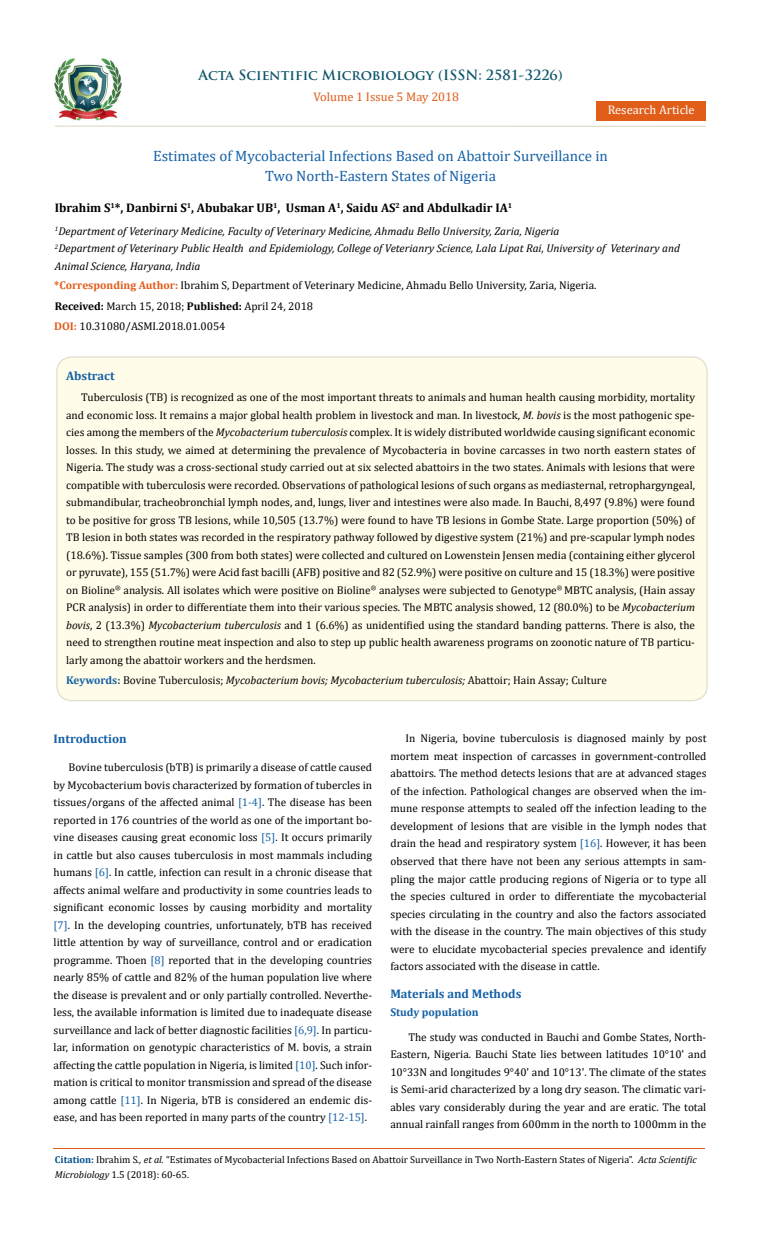
<style>
.page{position:relative;width:764px;height:1243px;background:#fff}
.page>*{position:absolute;margin:0;border:0;box-sizing:border-box;transform-origin:0 0}
.t1{font:15px/20px "Cambria";color:#1560a6;text-align:center}
.t2{font:700 13.75px "Trajan Pro";color:#0e546a}
.t3{font:700 12.5px "Cambria";color:#000}
.t4{font:700 12.5px "Cambria";color:#1560a6}
.t5{font:12.5px "Cambria";color:#e05d1a}
.t6{font:12.5px "Cambria";color:#fff}
.t7{font:11.25px/17.5px "Cambria";color:#000;text-align:justify}
.t8{font:italic 11.25px/17.5px "Cambria";color:#000}
.t9{font:700 11.25px "Cambria";color:#1560a6}
.t10{font:10px/15px "Cambria";color:#000}
.s1{font-weight:700;color:#e05d1a}
.s2{font-weight:700}
.s3{font-style:italic}
.s4{font-weight:700;color:#1560a6}
.s5{font-weight:700;color:#0e546a}
.s6{color:#1560a6}
.s7{font-weight:700;color:#035089}
</style>
<div class="page">
<img style="left:54px;top:59px;width:67px;height:61px">
<div style="left:597px;top:101px;width:109px;height:20px;background:#e05d1a"></div>
<div style="left:57px;top:357px;width:650px;height:343px;background:#fffde9;border-radius:15px"></div>
<hr style="left:54px;top:1148px;width:651px;height:1px;background:#e05d1a">
<hr style="left:55px;top:126px;width:651px;height:1px;background:#e0dfcd">
<p class="t2" style="left:198px;top:66px;width:366px">Acta Scientific Microbiology (ISSN: 2581-3226)</p>
<p class="t5" style="left:313px;top:90px;width:147px">Volume 1 Issue 5 May 2018</p>
<p class="t6" style="left:607px;top:102px;width:89px">Research Article</p>
<h1 class="t1" style="left:153px;top:146px;width:456px">Estimates of Mycobacterial Infections Based on Abattoir Surveillance in<br>Two North-Eastern States of Nigeria</h1>
<p class="t3" style="left:55px;top:199px;width:459px">Ibrahim S<sup>1</sup>*, Danbirni S<sup>1</sup>, Abubakar UB<sup>1</sup>, Usman A<sup>1</sup>, Saidu AS<sup>2</sup> and Abdulkadir IA<sup>1</sup></p>
<p class="t8" style="left:55px;top:222px;width:626px"><sup>1</sup>Department of Veterinary Medicine, Faculty of Veterinary Medicine, Ahmadu Bello University, Zaria, Nigeria<br><sup>2</sup>Department of Veterinary Public Health and Epidemiology, College of Veterianry Science, Lala Lipat Rai, University of Veterinary and<br>Animal Science, Haryana, India</p>
<p class="t7" style="left:54px;top:276px;width:544px"><span class="s1">*Corresponding Author:</span> Ibrahim S, Department of Veterinary Medicine, Ahmadu Bello University, Zaria, Nigeria.</p>
<p class="t7" style="left:55px;top:297px;width:260px"><span class="s2">Received:</span> March 15, 2018; <span class="s2">Published:</span> April 24, 2018</p>
<p class="t7" style="left:54px;top:318px;width:173px"><span class="s1">DOI:</span> 10.31080/ASMI.2018.01.0054</p>
<p class="t4" style="left:66px;top:366px;width:50px">Abstract</p>
<p class="t7" style="left:66px;top:388px;width:630px;text-indent:15px">Tuberculosis (TB) is recognized as one of the most important threats to animals and human health causing morbidity, mortality and economic loss. It remains a major global health problem in livestock and man. In livestock, <span class="s3">M. bovis</span> is the most pathogenic spe&shy;cies among the members of the <span class="s3">Mycobacterium tuberculosis</span> complex. It is widely distributed worldwide causing significant economic losses. In this study, we aimed at determining the prevalence of Mycobacteria in bovine carcasses in two north eastern states of Nigeria. The study was a cross-sectional study carried out at six selected abattoirs in the two states. Animals with lesions that were compatible with tuberculosis were recorded. Observations of pathological lesions of such organs as mediasternal, retrophargyngeal, submandibular, tracheobronchial lymph nodes, and, lungs, liver and intestines were also made. In Bauchi, 8,497 (9.8%) were found to be positive for gross TB lesions, while 10,505 (13.7%) were found to have TB lesions in Gombe State. Large proportion (50%) of TB lesion in both states was recorded in the respiratory pathway followed by digestive system (21%) and pre-scapular lymph nodes (18.6%). Tissue samples (300 from both states) were collected and cultured on Lowenstein Jensen media (containing either glycerol or pyruvate), 155 (51.7%) were Acid fast bacilli (AFB) positive and 82 (52.9%) were positive on culture and 15 (18.3%) were positive on Bioline<sup>®</sup> analysis. All isolates which were positive on Bioline<sup>®</sup> analyses were subjected to Genotype<sup>®</sup> MBTC analysis, (Hain assay PCR analysis) in order to differentiate them into their various species. The MBTC analysis showed, 12 (80.0%) to be <span class="s3">Mycobacterium bovis</span>, 2 (13.3%) <span class="s3">Mycobacterium tuberculosis</span> and 1 (6.6%) as unidentified using the standard banding patterns. There is also, the need to strengthen routine meat inspection and also to step up public health awareness programs on zoonotic nature of TB particu&shy;larly among the abattoir workers and the herdsmen.</p>
<p class="t7" style="left:66px;top:671px;width:542px"><span class="s4">Keywords</span><span class="s5">:</span> Bovine Tuberculosis; <span class="s3">Mycobacterium bovis; Mycobacterium tuberculosis;</span> Abattoir; Hain Assay; Culture</p>
<p class="t4" style="left:54px;top:730px;width:75px">Introduction</p>
<p class="t7" style="left:54px;top:758px;width:320px;text-indent:15px">Bovine tuberculosis (bTB) is primarily a disease of cattle caused by Mycobacterium bovis characterized by formation of tubercles in tissues/organs of the affected animal <span class="s6">[1-4]</span>. The disease has been reported in 176 countries of the world as one of the important bo&shy;vine diseases causing great economic loss <span class="s6">[5]</span>. It occurs primarily in cattle but also causes tuberculosis in most mammals including humans <span class="s6">[6]</span>. In cattle, infection can result in a chronic disease that affects animal welfare and productivity in some countries leads to significant economic losses by causing morbidity and mortality <span class="s6">[7]</span>. In the developing countries, unfortunately, bTB has received little attention by way of surveillance, control and or eradication programme. Thoen <span class="s6">[8]</span> reported that in the developing countries nearly 85% of cattle and 82% of the human population live where the disease is prevalent and or only partially controlled. Neverthe&shy;less, the available information is limited due to inadequate disease surveillance and lack of better diagnostic facilities <span class="s6">[6,9]</span>. In particu&shy;lar, information on genotypic characteristics of M. bovis, a strain affecting the cattle population in Nigeria, is limited <span class="s6">[10]</span>. Such infor&shy;mation is critical to monitor transmission and spread of the disease among cattle <span class="s6">[11]</span>. In Nigeria, bTB is considered an endemic dis&shy;ease, and has been reported in many parts of the country <span class="s6">[12-15]</span>.</p>
<p class="t7" style="left:390px;top:729px;width:317px;text-indent:15px">In Nigeria, bovine tuberculosis is diagnosed mainly by post mortem meat inspection of carcasses in government-controlled abattoirs. The method detects lesions that are at advanced stages of the infection. Pathological changes are observed when the im&shy;mune response attempts to sealed off the infection leading to the development of lesions that are visible in the lymph nodes that drain the head and respiratory system <span class="s6">[16]</span>. However, it has been observed that there have not been any serious attempts in sam&shy;pling the major cattle producing regions of Nigeria or to type all the species cultured in order to differentiate the mycobacterial species circulating in the country and also the factors associated with the disease in the country. The main objectives of this study were to elucidate mycobacterial species prevalence and identify factors associated with the disease in cattle.</p>
<p class="t4" style="left:390px;top:984px;width:133px">Materials and Methods</p>
<p class="t9" style="left:390px;top:1004px;width:90px">Study population</p>
<p class="t7" style="left:390px;top:1028px;width:317px;text-indent:18px">The study was conducted in Bauchi and Gombe States, North-Eastern, Nigeria. Bauchi State lies between latitudes 10°10' and 10°33N and longitudes 9°40' and 10°13'. The climate of the states is Semi-arid characterized by a long dry season. The climatic vari&shy;ables vary considerably during the year and are eratic. The total annual rainfall ranges from 600mm in the north to 1000mm in the</p>
<p class="t10" style="left:55px;top:1152px;width:643px"><span class="s7">Citation:</span> Ibrahim S<span class="s3">., et al.</span> “Estimates of Mycobacterial Infections Based on Abattoir Surveillance in Two North-Eastern States of Nigeria”. <span class="s3">Acta Scientific<br>Microbiology</span> 1.5 (2018): 60-65.</p>
</div>
